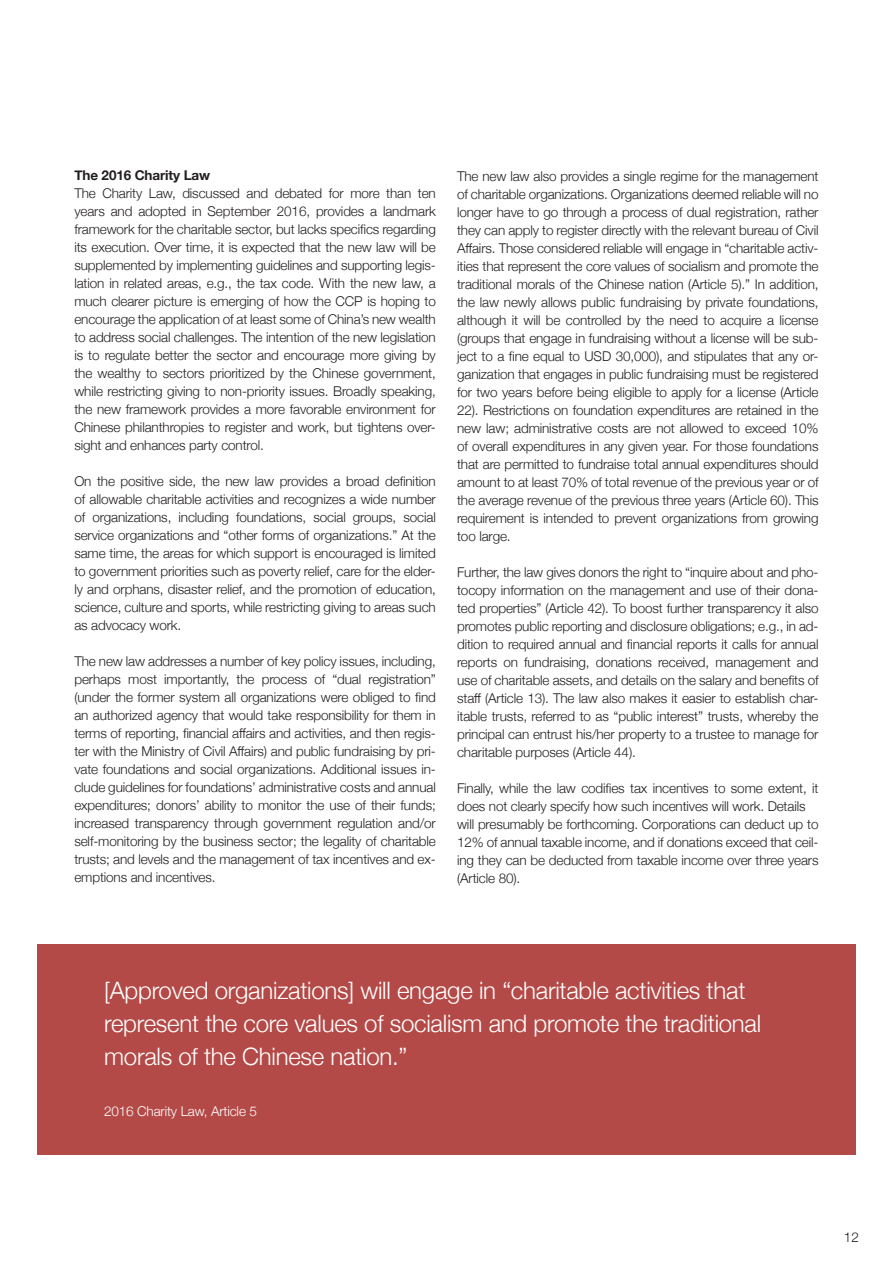
<style>
.page{position:relative;width:893px;height:1263px;background:#fff}
.page>*{position:absolute;margin:0;border:0;box-sizing:border-box;transform-origin:0 0}
.t1{font:300 24px/33px "Helvetica Neue";letter-spacing:-.01em;color:#fff}
.t2{font:300 13.5px/18px "Helvetica Neue";letter-spacing:-.01em;color:#231f20;text-align:justify}
.t3{font:300 13.5px "Helvetica Neue";letter-spacing:-.01em;color:#fff}
.t4{font:700 13.5px "Helvetica Neue";letter-spacing:-.01em;color:#231f20}
</style>
<div class="page">
<div style="left:37px;top:944px;width:819px;height:210px;background:#b34a47"></div>
<p class="t4" style="left:74px;top:165px;width:137px">The 2016 Charity Law</p>
<p class="t2" style="left:74px;top:183px;width:363px">The Charity Law, discussed and debated for more than ten years and adopted in September 2016, provides a landmark framework for the charitable sector, but lacks specifics regarding its execution. Over time, it is expected that the new law will be supplemented by implementing guidelines and supporting legis&shy;lation in related areas, e.g., the tax code. With the new law, a much clearer picture is emerging of how the CCP is hoping to encourage the application of at least some of China’s new wealth to address social challenges. The intention of the new legislation is to regulate better the sector and encourage more giving by the wealthy to sectors prioritized by the Chinese government, while restricting giving to non-priority issues. Broadly speaking, the new framework provides a more favorable environment for Chinese philanthropies to register and work, but tightens over&shy;sight and enhances party control.</p>
<p class="t2" style="left:74px;top:471px;width:363px">On the positive side, the new law provides a broad definition of allowable charitable activities and recognizes a wide number of organizations, including foundations, social groups, social service organizations and “other forms of organizations.” At the same time, the areas for which support is encouraged is limited to government priorities such as poverty relief, care for the elder&shy;ly and orphans, disaster relief, and the promotion of education, science, culture and sports, while restricting giving to areas such as advocacy work.</p>
<p class="t2" style="left:74px;top:651px;width:363px">The new law addresses a number of key policy issues, including, perhaps most importantly, the process of “dual registration” (under the former system all organizations were obliged to find an authorized agency that would take responsibility for them in terms of reporting, financial affairs and activities, and then regis&shy;ter with the Ministry of Civil Affairs) and public fundraising by pri&shy;vate foundations and social organizations. Additional issues in&shy;clude guidelines for foundations’ administrative costs and annual expenditures; donors’ ability to monitor the use of their funds; increased transparency through government regulation and/or self-monitoring by the business sector; the legality of charitable trusts; and levels and the management of tax incentives and ex&shy;emptions and incentives.</p>
<p class="t2" style="left:457px;top:167px;width:363px">The new law also provides a single regime for the management of charitable organizations. Organizations deemed reliable will no longer have to go through a process of dual registration, rather they can apply to register directly with the relevant bureau of Civil Affairs. Those considered reliable will engage in “charitable activ&shy;ities that represent the core values of socialism and promote the traditional morals of the Chinese nation (Article 5).” In addition, the law newly allows public fundraising by private foundations, although it will be controlled by the need to acquire a license (groups that engage in fundraising without a license will be sub&shy;ject to a fine equal to USD 30,000), and stipulates that any or&shy;ganization that engages in public fundraising must be registered for two years before being eligible to apply for a license (Article 22). Restrictions on foundation expenditures are retained in the new law; administrative costs are not allowed to exceed 10% of overall expenditures in any given year. For those foundations that are permitted to fundraise total annual expenditures should amount to at least 70% of total revenue of the previous year or of the average revenue of the previous three years (Article 60). This requirement is intended to prevent organizations from growing too large.</p>
<p class="t2" style="left:457px;top:563px;width:363px">Further, the law gives donors the right to “inquire about and pho&shy;tocopy information on the management and use of their dona&shy;ted properties” (Article 42). To boost further transparency it also promotes public reporting and disclosure obligations; e.g., in ad&shy;dition to required annual and financial reports it calls for annual reports on fundraising, donations received, management and use of charitable assets, and details on the salary and benefits of staff (Article 13). The law also makes it easier to establish char&shy;itable trusts, referred to as “public interest” trusts, whereby the principal can entrust his/her property to a trustee to manage for charitable purposes (Article 44).</p>
<p class="t2" style="left:457px;top:779px;width:363px;text-align:left">Finally, while the law codifies tax incentives to some extent, it does not clearly specify how such incentives will work. Details will presumably be forthcoming. Corporations can deduct up to 12% of annual taxable income, and if donations exceed that ceil&shy;ing they can be deducted from taxable income over three years (Article 80).</p>
<h1 class="t1" style="left:104px;top:972px;width:659px">[Approved organizations] will engage in “charitable activities that represent the core values of socialism and promote the traditional morals of the Chinese nation.”</h1>
<p class="t3" style="left:104px;top:1100px;width:154px">2016 Charity Law, Article 5</p>
<p class="t2" style="left:844px;top:1227px;width:17px">12</p>
<p class="t2" style="left:844px;top:1234px;width:17px">13</p>
</div>
